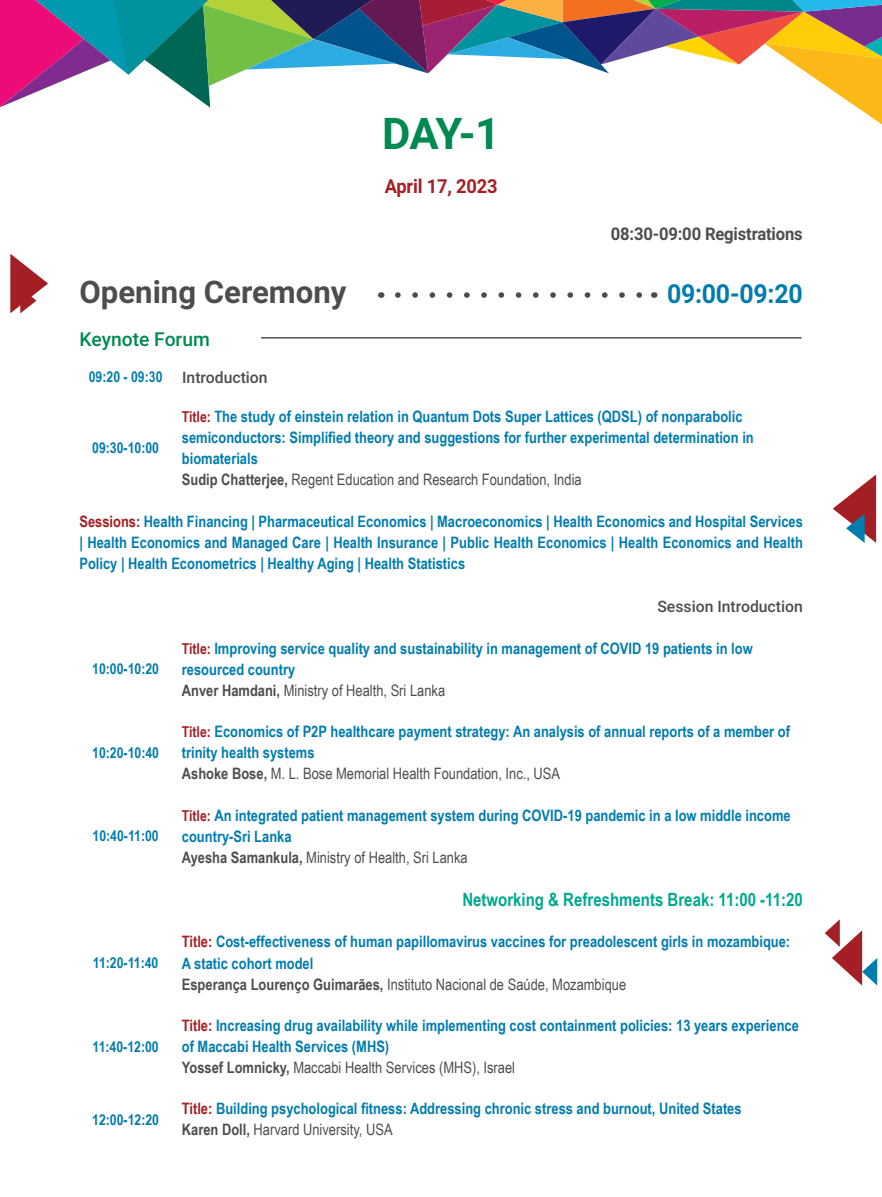
<style>
.page{position:relative;width:882px;height:1197px;background:#fff}
.page>*{position:absolute;margin:0;border:0;box-sizing:border-box;transform-origin:0 0}
.t1{font:700 43.75px "Roboto";color:#008952}
.t2{font:700 31.15px "Roboto";color:#4d4d4f}
.t3{font:700 26.25px "Roboto";letter-spacing:-.01em;color:#007cae;scale:.95 1}
.t4{font:700 19.25px "Roboto";letter-spacing:-.01em;color:#a41f23;scale:.95 1}
.t5{font:500 19.25px "Roboto";color:#008952}
.t6{font:700 18.38px "Arial Narrow";color:#00a88e}
.t7{font:700 17.5px "Roboto";letter-spacing:-.01em;color:#4d4d4f;scale:.95 1}
.t8{font:700 15.75px/21.2px "Arial Narrow";color:#007cae}
.t9{font:500 15.75px "Roboto";color:#4d4d4f}
.t10{font:700 15.05px "Arial Narrow";color:#007cae}
.s1{font-family:"Arial Narrow";font-weight:700;font-size:15.05px;color:#007cae}
.s2{font-size:15.05px;color:#a41f23}
.s3{color:#4d4d4f}
.s4{font-weight:400;color:#4d4d4f}
.s5{color:#a41f23}
</style>
<div class="page">
<svg style="left:0;top:0;width:882px;height:125px"></svg>
<svg style="left:833px;top:474px;width:43px;height:69px"></svg>
<svg style="left:825px;top:919px;width:52px;height:67px"></svg>
<svg style="left:10px;top:254px;width:38px;height:59px"></svg>
<svg style="left:398px;top:292px;width:244px;height:6px"></svg>
<hr style="left:261px;top:337px;width:541px;height:2px;background:#4d4d4f">
<h1 class="t1" style="left:382px;top:103px;width:120px">DAY-1</h1>
<p class="t4" style="left:385px;top:172px;width:120px">April 17, 2023</p>
<p class="t7" style="left:611px;top:221px;width:204px">08:30-09:00 Registrations</p>
<h2 class="t2" style="left:79px;top:270px;width:269px">Opening Ceremony</h2>
<h3 class="t3" style="left:667px;top:276px;width:144px">09:00-09:20</h3>
<p class="t5" style="left:80px;top:326px;width:132px">Keynote Forum</p>
<p class="t9" style="left:89px;top:366px;width:180px"><span class="s1">09:20 - 09:30</span> Introduction</p>
<p class="t8" style="left:182px;top:405px;width:573px"><span class="s2">Title:</span> The study of einstein relation in Quantum Dots Super Lattices (QDSL) of nonparabolic semiconductors: Simplified theory and suggestions for further experimental determination in biomaterials<br><span class="s3">Sudip Chatterjee,</span> <span class="s4">Regent Education and Research Foundation, India</span></p>
<p class="t8" style="left:79px;top:510px;width:725px;text-align:justify"><span class="s5">Sessions:</span> Health Financing | Pharmaceutical Economics | Macroeconomics | Health Economics and Hospital Services | Health Economics and Managed Care | Health Insurance | Public Health Economics | Health Economics and Health Policy | Health Econometrics | Healthy Aging | Health Statistics</p>
<p class="t9" style="left:657px;top:596px;width:147px">Session Introduction</p>
<p class="t10" style="left:92px;top:437px;width:68px">09:30-10:00</p>
<p class="t10" style="left:92px;top:658px;width:68px">10:00-10:20</p>
<p class="t10" style="left:92px;top:741px;width:68px">10:20-10:40</p>
<p class="t10" style="left:93px;top:825px;width:68px">10:40-11:00</p>
<p class="t10" style="left:93px;top:951px;width:67px">11:20-11:40</p>
<p class="t10" style="left:93px;top:1035px;width:68px">11:40-12:00</p>
<p class="t8" style="left:182px;top:637px;width:572px"><span class="s2">Title:</span> Improving service quality and sustainability in management of COVID 19 patients in low resourced country<br><span class="s3">Anver Hamdani,</span> <span class="s4">Ministry of Health, Sri Lanka</span></p>
<p class="t8" style="left:182px;top:720px;width:610px"><span class="s2">Title:</span> Economics of P2P healthcare payment strategy: An analysis of annual reports of a member of trinity health systems<br><span class="s3">Ashoke Bose,</span> <span class="s4">M. L. Bose Memorial Health Foundation, Inc., USA</span></p>
<p class="t8" style="left:182px;top:804px;width:610px"><span class="s2">Title:</span> An integrated patient management system during COVID-19 pandemic in a low middle income country-Sri Lanka<br><span class="s3">Ayesha Samankula,</span> <span class="s4">Ministry of Health, Sri Lanka</span></p>
<p class="t6" style="left:462px;top:886px;width:342px">Networking &amp; Refreshments Break: 11:00 -11:20</p>
<p class="t8" style="left:182px;top:930px;width:610px"><span class="s5">Title:</span> Cost-effectiveness of human papillomavirus vaccines for preadolescent girls in mozambique:<br>A static cohort model<br><span class="s3">Esperança Lourenço Guimarães,</span> <span class="s4">Instituto Nacional de Saúde, Mozambique</span></p>
<p class="t8" style="left:182px;top:1014px;width:619px"><span class="s5">Title:</span> Increasing drug availability while implementing cost containment policies: 13 years experience of Maccabi Health Services (MHS)<br><span class="s3">Yossef Lomnicky,</span> <span class="s4">Maccabi Health Services (MHS), Israel</span></p>
<p class="t10" style="left:92px;top:1108px;width:68px">12:00-12:20</p>
<p class="t8" style="left:182px;top:1098px;width:561px"><span class="s5">Title:</span> Building psychological fitness: Addressing chronic stress and burnout, United States<br><span class="s3">Karen Doll,</span> <span class="s4">Harvard University, USA</span></p>
</div>
